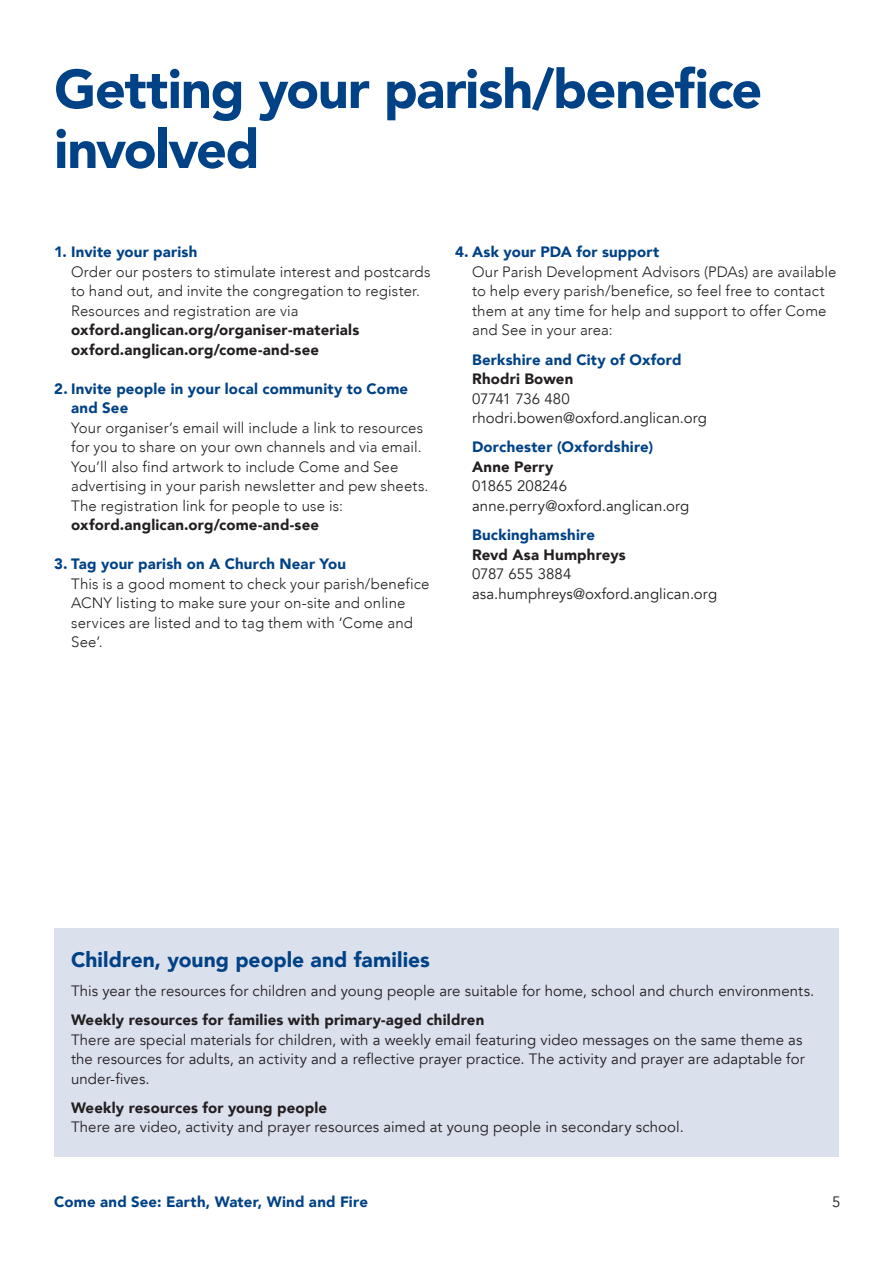
<style>
.page{position:relative;width:893px;height:1263px;background:#fff}
.page>*{position:absolute;margin:0;border:0;box-sizing:border-box;transform-origin:0 0}
.A_head{font:900 54px/60px "Avenir";letter-spacing:-.025em;color:#014286}
.B_head{font:900 21px "Avenir";letter-spacing:.005em;color:#014286}
.t1{font:300 15px/19.5px "Avenir";letter-spacing:.01em;color:#231f20}
.Body{font:15px/19.5px "Avenir";letter-spacing:.005em;color:#231f20}
.Body-2{font:900 15px "Avenir";letter-spacing:.015em;color:#014286}
.Body-3{font:900 15px "Avenir";letter-spacing:.01em;color:#231f20}
.s1{font-weight:900;color:#014286}
.s2{font-weight:900}
</style>
<div class="page">
<div style="left:54px;top:928px;width:785px;height:229px;background:#dbe0ed"></div>
<p class="A_head" style="left:54px;top:58px;width:709px">Getting your parish/benefice involved</p>
<p class="t1" style="left:71px;top:242px;width:361px;text-indent:-17px"><span class="s1">1. Invite your parish<br></span>Order our posters to stimulate interest and postcards to hand out, and invite the congregation to register.<br>Resources and registration are via <span class="s2">oxford.anglican.org/organiser-materials oxford.anglican.org/come-and-see</span></p>
<p class="t1" style="left:71px;top:379px;width:359px;text-indent:-17px"><span class="s1">2. Invite people in your local community to Come and See<br></span>Your organiser’s email will include a link to resources for you to share on your own channels and via email.<br>You’ll also find artwork to include Come and See advertising in your parish newsletter and pew sheets.<br>The registration link for people to use is: <span class="s2">oxford.anglican.org/come-and-see</span></p>
<p class="t1" style="left:71px;top:554px;width:360px;text-indent:-17px"><span class="s1">3. Tag your parish on A Church Near You<br></span>This is a good moment to check your parish/benefice ACNY listing to make sure your on-site and online services are listed and to tag them with ‘Come and See’.</p>
<p class="t1" style="left:472px;top:242px;width:366px;text-indent:-17px"><span class="s1">4. Ask your PDA for support<br></span>Our Parish Development Advisors (PDAs) are available to help every parish/benefice, so feel free to contact them at any time for help and support to offer Come and See in your area:</p>
<p class="Body-2" style="left:472px;top:346px;width:211px">Berkshire and City of Oxford</p>
<p class="Body-3" style="left:472px;top:366px;width:103px">Rhodri Bowen</p>
<p class="Body" style="left:472px;top:389px;width:236px">07741 736 480 rhodri.bowen@oxford.anglican.org</p>
<p class="Body-2" style="left:472px;top:434px;width:183px">Dorchester (Oxfordshire)</p>
<p class="Body-3" style="left:472px;top:454px;width:83px">Anne Perry</p>
<p class="Body" style="left:472px;top:477px;width:96px">01865 208246</p>
<p class="Body" style="left:472px;top:496px;width:219px">anne.perry@oxford.anglican.org</p>
<p class="Body-2" style="left:472px;top:522px;width:124px">Buckinghamshire</p>
<p class="Body" style="left:472px;top:545px;width:247px"><span class="s2">Revd Asa Humphreys<br></span>0787 655 3884 asa.humphreys@oxford.anglican.org</p>
<p class="B_head" style="left:71px;top:941px;width:361px">Children, young people and families</p>
<p class="Body" style="left:71px;top:981px;width:745px">This year the resources for children and young people are suitable for home, school and church environments.</p>
<p class="Body" style="left:71px;top:1010px;width:735px"><span class="s2">Weekly resources for families with primary-aged children<br></span>There are special materials for children, with a weekly email featuring video messages on the same theme as the resources for adults, an activity and a reflective prayer practice. The activity and prayer are adaptable for under-fives.</p>
<p class="Body" style="left:71px;top:1098px;width:614px"><span class="s2">Weekly resources for young people<br></span>There are video, activity and prayer resources aimed at young people in secondary school.</p>
<p class="Body-2" style="left:54px;top:1189px;width:315px">Come and See: Earth, Water, Wind and Fire</p>
<p class="Body" style="left:832px;top:1192px;width:10px">5</p>
</div>
